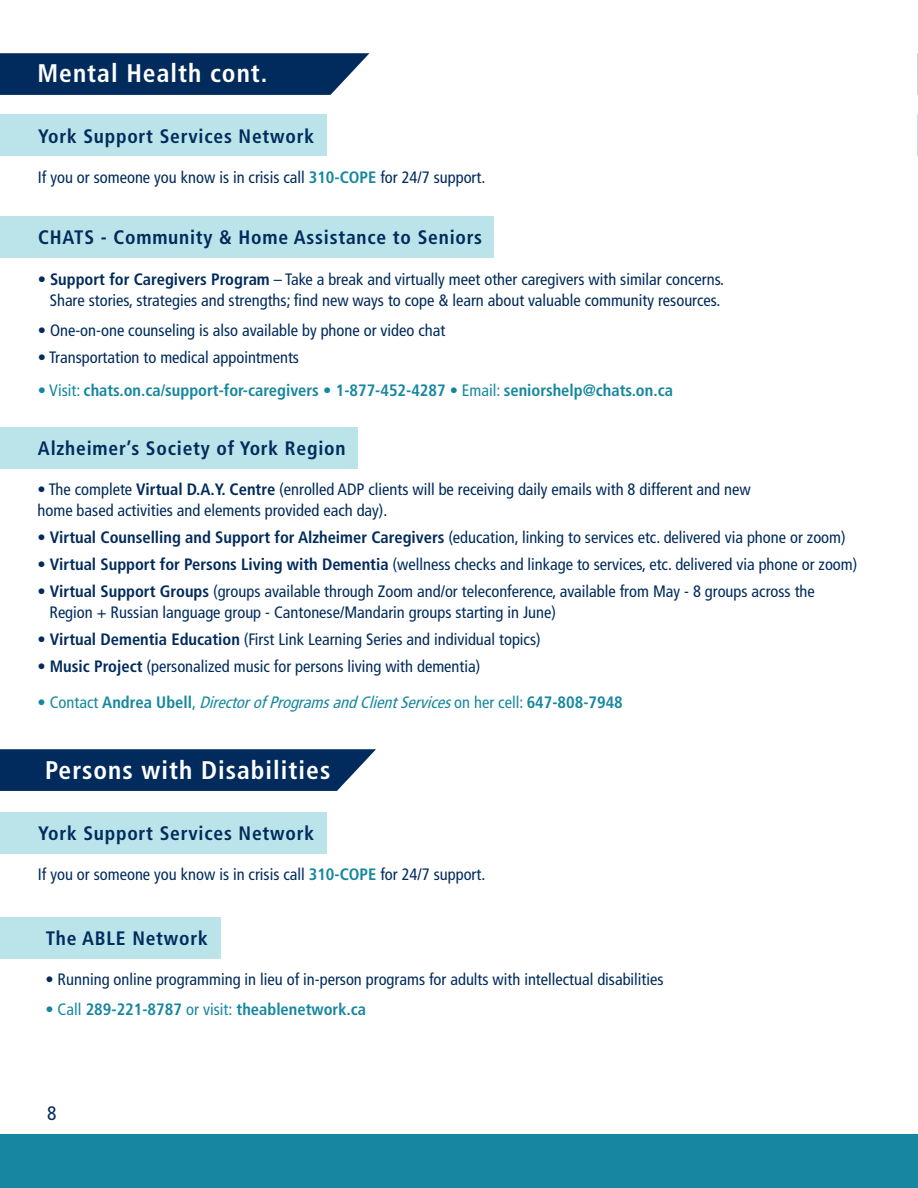
<style>
.page{position:relative;width:918px;height:1188px;background:#fff}
.page>*{position:absolute;margin:0;border:0;box-sizing:border-box;transform-origin:0 0}
.t1{font:700 condensed 25.5px "Frutiger LT Std";letter-spacing:.04em;color:#fff}
.t2{font:700 condensed 19.5px "Frutiger LT Std";letter-spacing:.04em;color:#002b5c}
.t3{font:condensed 19.5px "Frutiger LT Std";color:#002b5c}
.t4{font:condensed 16.5px/21px "Frutiger LT Std";color:#002b5c}
.t5{font:700 condensed 16.5px "Frutiger LT Std";color:#16879f}
.t6{font:italic condensed 16.5px "Frutiger LT Std";color:#16879f}
.s1{font-weight:700;color:#16879f}
.s2{font-weight:700}
.s3{font-weight:400}
.s4{font-style:normal}
.s5{font-weight:700;font-style:normal}
</style>
<div class="page">
<div style="left:1px;top:1134px;width:917px;height:54px;background:#16879f"></div>
<div style="left:0;top:427px;width:358px;height:42px;background:#bae4e9"></div>
<svg style="left:0;top:53px;width:370px;height:42px;background:#0f3765"></svg>
<div style="left:0;top:114px;width:326px;height:42px;background:#bae4e9"></div>
<div style="left:0;top:812px;width:326px;height:42px;background:#bae4e9"></div>
<div style="left:0;top:216px;width:494px;height:42px;background:#bae4e9"></div>
<hr style="left:917px;top:53px;width:1px;height:42px;background:#002b5c">
<div style="left:0;top:917px;width:221px;height:42px;background:#bae4e9"></div>
<svg style="left:0;top:749px;width:376px;height:42px;background:#0e3765"></svg>
<hr style="left:917px;top:114px;width:1px;height:42px;background:#1aa7b7">
<p class="t1" style="left:37px;top:58px;width:232px">Mental Health cont.</p>
<p class="t2" style="left:38px;top:124px;width:277px">York Support Services Network</p>
<p class="t4" style="left:38px;top:167px;width:449px">If you or someone you know is in crisis call <span class="s1">310-COPE</span> for 24/7 support.</p>
<p class="t2" style="left:38px;top:226px;width:445px">CHATS - Community &amp; Home Assistance to Seniors</p>
<p class="t4" style="left:38px;top:269px;width:688px">• <span class="s2">Support for Caregivers Program</span> – Take a break and virtually meet other caregivers with similar concerns.</p>
<p class="t4" style="left:50px;top:290px;width:672px">Share stories, strategies and strengths; find new ways to cope &amp; learn about valuable community resources.</p>
<p class="t4" style="left:38px;top:320px;width:409px">• One-on-one counseling is also available by phone or video chat</p>
<p class="t4" style="left:38px;top:347px;width:263px">• Transportation to medical appointments</p>
<p class="t5" style="left:38px;top:380px;width:637px"><span class="s3">• Visit:</span> chats.on.ca/support-for-caregivers • 1-877-452-4287 <span class="s3">• Email:</span> seniorshelp@chats.on.ca</p>
<p class="t2" style="left:38px;top:437px;width:309px">Alzheimer’s Society of York Region</p>
<p class="t4" style="left:38px;top:479px;width:715px">• The complete <span class="s2">Virtual D.A.Y. Centre</span> (enrolled ADP clients will be receiving daily emails with 8 different and new home based activities and elements provided each day).</p>
<p class="t4" style="left:38px;top:527px;width:810px">• <span class="s2">Virtual Counselling and Support for Alzheimer Caregivers</span> (education, linking to services etc. delivered via phone or zoom)</p>
<p class="t4" style="left:38px;top:554px;width:821px">• <span class="s2">Virtual Support for Persons Living with Dementia</span> (wellness checks and linkage to services, etc. delivered via phone or zoom)</p>
<p class="t4" style="left:49px;top:581px;width:767px;text-indent:-12px">• <span class="s2">Virtual Support Groups</span> (groups available through Zoom and/or teleconference, available from May - 8 groups across the<br>Region + Russian language group - Cantonese/Mandarin groups starting in June)</p>
<p class="t4" style="left:38px;top:629px;width:505px">• <span class="s2">Virtual Dementia Education</span> (First Link Learning Series and individual topics)</p>
<p class="t4" style="left:38px;top:656px;width:444px">• <span class="s2">Music Project</span> (personalized music for persons living with dementia)</p>
<p class="t6" style="left:38px;top:693px;width:587px"><span class="s4">• Contact</span> <span class="s5">Andrea Ubell</span><span class="s4">,</span> DirectorofProgramsandClientServices<span class="s4">on her cell:</span> <span class="s5">647-808-7948</span></p>
<p class="t1" style="left:45px;top:755px;width:287px">Persons with Disabilities</p>
<p class="t2" style="left:38px;top:822px;width:277px">York Support Services Network</p>
<p class="t4" style="left:38px;top:864px;width:449px">If you or someone you know is in crisis call <span class="s1">310-COPE</span> for 24/7 support.</p>
<p class="t2" style="left:46px;top:927px;width:163px">The ABLE Network</p>
<p class="t4" style="left:45px;top:969px;width:620px">• Running online programming in lieu of in-person programs for adults with intellectual disabilities</p>
<p class="t5" style="left:45px;top:1000px;width:322px">• <span class="s3">Call</span> 289-221-8787 <span class="s3">or visit:</span> theablenetwork.ca</p>
<p class="t3" style="left:47px;top:1102px;width:11px">8</p>
</div>
